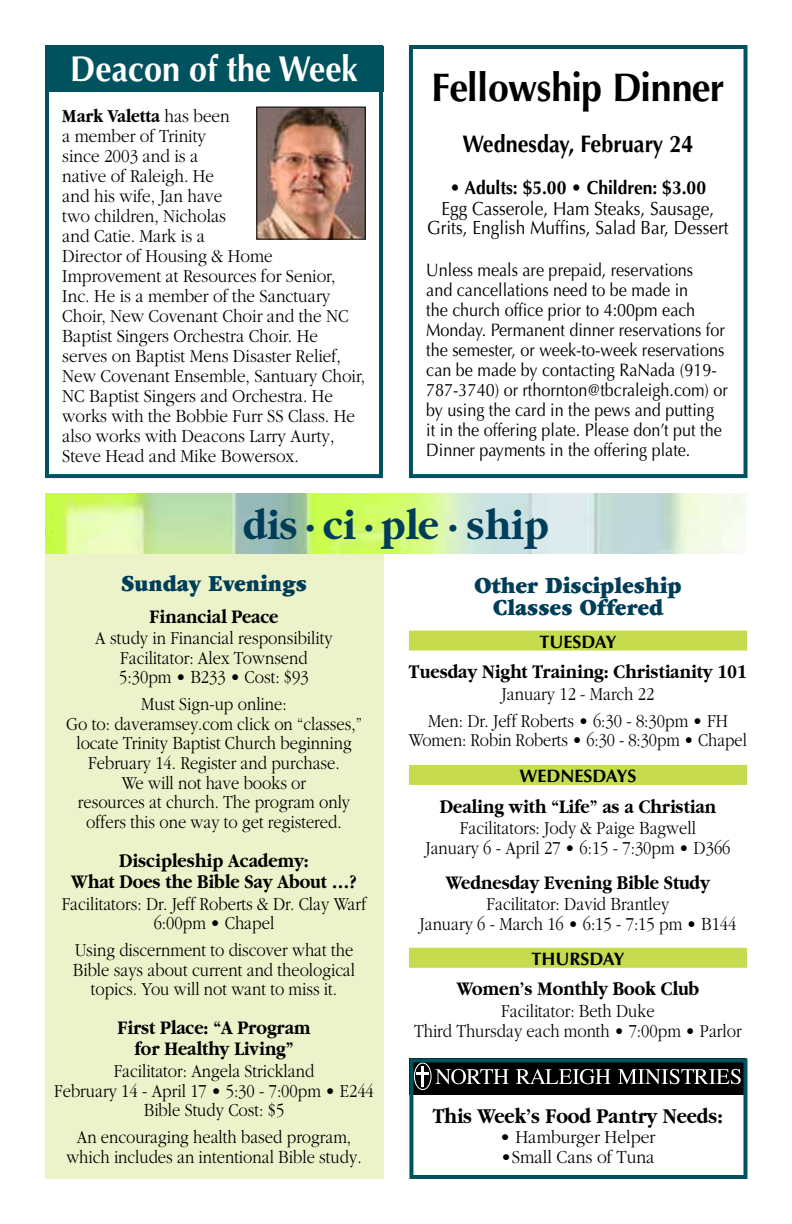
<style>
.page{position:relative;width:792px;height:1224px;background:#fff}
.page>*{position:absolute;margin:0;border:0;box-sizing:border-box;transform-origin:0 0}
.t1{font:700 44px "Garamond";color:#003d58;scale:.9 1}
.t2{font:700 40px "Optima";letter-spacing:-.02em;color:#000;scale:.94 1}
.t3{font:700 36px "Optima";color:#fff;scale:.9 1}
.t4{font:900 24px/22px "Garamond";color:#003d58;text-align:center;scale:.9 1}
.t5{font:700 24px "Optima";color:#000;scale:.9 1}
.t6{font:700 22px "Garamond";color:#000;scale:.88 1}
.t7{font:700 20px/21px "Garamond";color:#000;text-align:center;scale:.88 1}
.t8{font:300 19px/19.6px "Garamond";color:#000;text-align:center;scale:.87 1}
.t9{font:300 19px/20px "Garamond";color:#000;scale:.9 1}
.t10{font:19px/19.6px "Optima";color:#000;text-align:center;scale:.91 1}
.t11{font:300 19px "Garamond";color:#000;scale:.86 1}
.t12{font:300 19px "Garamond";color:#000;scale:.92 1}
.t13{font:700 19px "Optima";color:#000;scale:.92 1}
.t14{font:18px/20px "Optima";color:#000;scale:.9 1}
.t15{font:700 18px "Optima";color:#000}
.s1{font-weight:700}
</style>
<div class="page">
<div style="left:45px;top:45px;width:338px;height:433px;border:4px solid #00535e"></div>
<div style="left:45px;top:46px;width:338px;height:46px;background:#00535e"></div>
<div style="left:45px;top:494px;width:338px;height:685px;background:#ecf2ca"></div>
<img style="left:258px;top:109px;width:106px;height:129px">
<div style="left:256px;top:107px;width:110px;height:133px;border:1px solid #000"></div>
<div style="left:409px;top:45px;width:339px;height:433px;border:4px solid #00535e"></div>
<img style="left:45px;top:494px;width:702px;height:60px">
<div style="left:409px;top:631px;width:338px;height:20px;background:#c7db4e"></div>
<div style="left:409px;top:765px;width:338px;height:20px;background:#c7db4e"></div>
<div style="left:409px;top:948px;width:338px;height:20px;background:#c7db4e"></div>
<div style="left:409px;top:1058px;width:337px;height:37px;background:#000"></div>
<svg style="left:435px;top:1069px;width:74px;height:15px"></svg>
<svg style="left:516px;top:1069px;width:95px;height:15px"></svg>
<svg style="left:618px;top:1069px;width:123px;height:15px"></svg>
<div style="left:414px;top:1063px;width:18px;height:27px;border:1px solid #fff;border-radius:50%"></div>
<hr style="left:421px;top:1066px;width:3px;height:20px;background:#fff">
<svg style="left:417px;top:1072px;width:12px;height:2px"></svg>
<div style="left:409px;top:1058px;width:338px;height:121px;border:4px solid #00535e"></div>
<h3 class="t3" style="left:70px;top:47px;width:321px">Deacon of the Week</h3>
<p class="t9" style="left:62px;top:106px;width:338px"><span class="s1">Mark Valetta</span> has been<br>a member of Trinity<br>since 2003 and is a<br>native of Raleigh. He<br>and his wife, Jan have<br>two children, Nicholas<br>and Catie. Mark is a<br>Director of Housing &amp; Home<br>Improvement at Resources for Senior,<br>Inc. He is a member of the Sanctuary<br>Choir, New Covenant Choir and the NC<br>Baptist Singers Orchestra Choir. He serves on Baptist Mens Disaster Relief,<br>New Covenant Ensemble, Santuary Choir,<br>NC Baptist Singers and Orchestra. He works with the Bobbie Furr SS Class. He also works with Deacons Larry Aurty,<br>Steve Head and Mike Bowersox.</p>
<h2 class="t2" style="left:431px;top:64px;width:313px">Fellowship Dinner</h2>
<p class="t5" style="left:463px;top:130px;width:258px">Wednesday, February 24</p>
<p class="t13" style="left:450px;top:176px;width:280px">• Adults: $5.00 • Children: $3.00</p>
<p class="t10" style="left:427px;top:199px;width:333px">Egg Casserole, Ham Steaks, Sausage,<br>Grits, English Muffins, Salad Bar, Dessert</p>
<p class="t14" style="left:426px;top:260px;width:337px">Unless meals are prepaid, reservations<br>and cancellations need to be made in<br>the church office prior to 4:00pm each Monday. Permanent dinner reservations for the semester, or week-to-week reservations can be made by contacting RaNada (919- 787-3740) or rthornton@tbcraleigh.com) or by using the card in the pews and putting<br>it in the offering plate. Please don’t put the Dinner payments in the offering plate.</p>
<h1 class="t1" style="left:243px;top:500px;width:341px">dis . ci . ple . ship</h1>
<p class="t4" style="left:474px;top:574px;width:232px">Other Discipleship<br>Classes Offered</p>
<p class="t15" style="left:540px;top:631px;width:22px">Tuesday</p>
<p class="t7" style="left:409px;top:661px;width:386px">Tuesday Night Training: Christianity 101</p>
<p class="t8" style="left:428px;top:681px;width:346px;line-height:26.8px">January 12 - March 22<br>Men: Dr. Jeff Roberts • 6:30 - 8:30pm • FH</p>
<p class="t11" style="left:409px;top:730px;width:395px">Women: Robin Roberts • 6:30 - 8:30pm • Chapel</p>
<p class="t15" style="left:520px;top:765px;width:30px">Wednesdays</p>
<p class="t7" style="left:440px;top:796px;width:316px">Dealing with “Life” as a Christian</p>
<p class="t8" style="left:425px;top:819px;width:352px">Facilitators: Jody &amp; Paige Bagwell<br>January 6 - April 27 • 6:15 - 7:30pm • D366</p>
<p class="t7" style="left:446px;top:872px;width:302px">Wednesday Evening Bible Study</p>
<p class="t8" style="left:419px;top:895px;width:366px">Facilitator: David Brantley<br>January 6 - March 16 • 6:15 - 7:15 pm • B144</p>
<p class="t15" style="left:532px;top:948px;width:23px">Thursday</p>
<p class="t7" style="left:457px;top:978px;width:277px">Women’s Monthly Book Club</p>
<p class="t8" style="left:414px;top:1002px;width:378px">Facilitator: Beth Duke<br>Third Thursday each month • 7:00pm • Parlor</p>
<p class="t4" style="left:121px;top:573px;width:208px">Sunday Evenings</p>
<p class="t7" style="left:150px;top:606px;width:148px">Financial Peace</p>
<p class="t8" style="left:95px;top:629px;width:274px">A study in Financial responsibility<br>Facilitator: Alex Townsend<br>5:30pm • B233 • Cost: $93</p>
<p class="t8" style="left:66px;top:695px;width:342px">Must Sign-up online:<br>Go to: daveramsey.com click on “classes,” locate Trinity Baptist Church beginning February 14. Register and purchase.<br>We will not have books or<br>resources at church. The program only offers this one way to get registered.</p>
<p class="t7" style="left:71px;top:850px;width:326px">Discipleship Academy:<br>What Does the Bible Say About …?</p>
<p class="t8" style="left:62px;top:894px;width:352px">Facilitators: Dr. Jeff Roberts &amp; Dr. Clay Warf<br>6:00pm • Chapel</p>
<p class="t8" style="left:73px;top:940px;width:326px">Using discernment to discover what the<br>Bible says about current and theological topics. You will not want to miss it.</p>
<p class="t7" style="left:118px;top:1017px;width:221px">First Place: “A Program for Healthy Living”</p>
<p class="t8" style="left:54px;top:1061px;width:369px">Facilitator: Angela Strickland<br>February 14 - April 17 • 5:30 - 7:00pm • E244<br>Bible Study Cost: $5</p>
<p class="t8" style="left:66px;top:1127px;width:341px">An encouraging health based program, which includes an intentional Bible study.</p>
<p class="t6" style="left:433px;top:1104px;width:331px">This Week’s Food Pantry Needs:</p>
<p class="t12" style="left:500px;top:1126px;width:171px">• Hamburger Helper</p>
<p class="t12" style="left:501px;top:1146px;width:169px">•Small Cans of Tuna</p>
</div>
